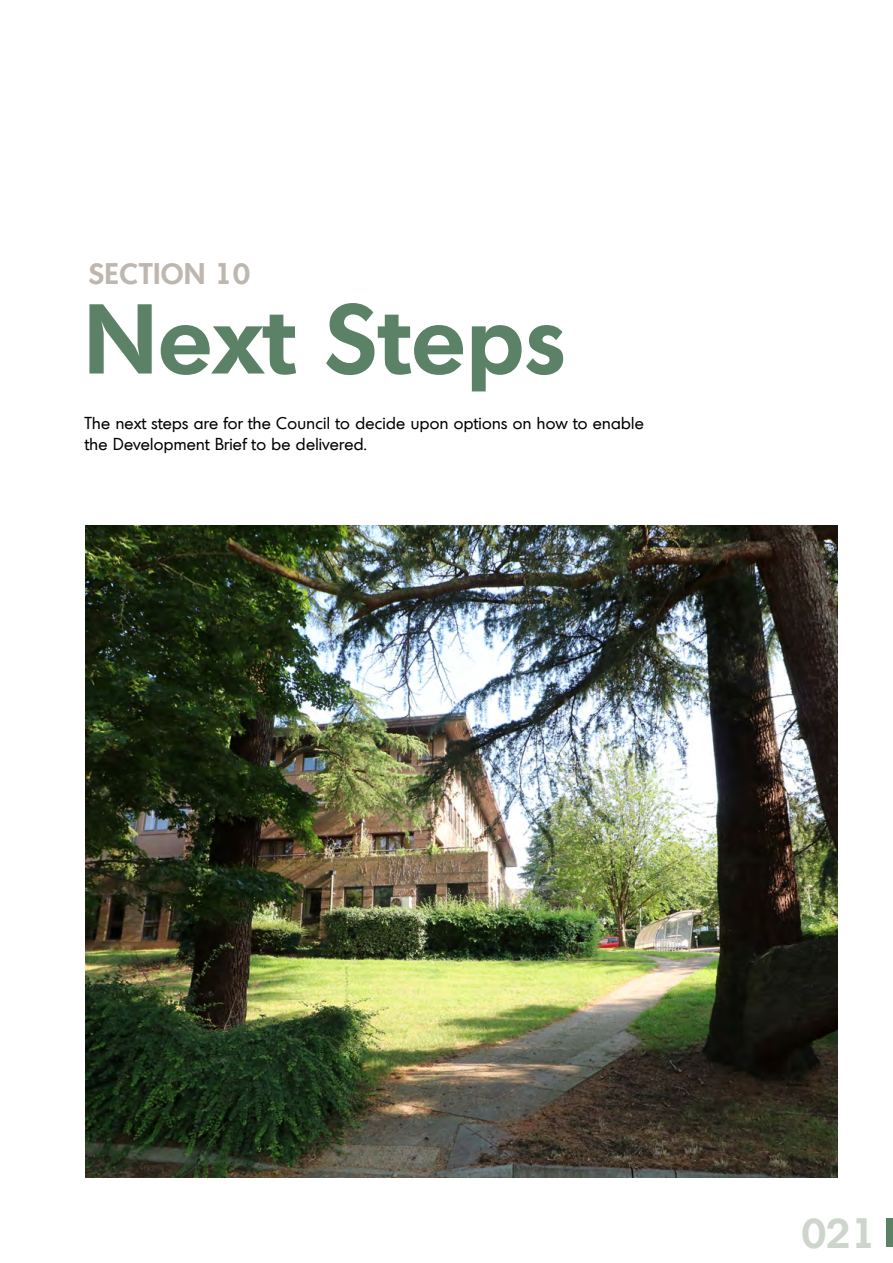
<style>
.page{position:relative;width:893px;height:1263px;background:#fff}
.page>*{position:absolute;margin:0;border:0;box-sizing:border-box;transform-origin:0 0}
.t1{font:600 96px "Montreal";letter-spacing:.02em;color:#5b8266}
.t2{font:600 40.5px "Montreal";color:#ced5cc}
.t3{font:600 28.5px "Montreal";letter-spacing:.02em;color:#bdb7b0}
.t4{font:16.5px/21px "Montreal";letter-spacing:.02em;color:#000}
</style>
<div class="page">
<div style="left:886px;top:1219px;width:7px;height:28px;background:#5b8266"></div>
<img style="left:85px;top:525px;width:753px;height:653px">
<h2 class="t3" style="left:89px;top:255px;width:163px">SECTION 10</h2>
<p class="t1" style="left:85px;top:275px;width:482px">Next Steps</p>
<p class="t4" style="left:85px;top:412px;width:560px">The next steps are for the Council to decide upon options on how to enable the Development Brief to be delivered.</p>
<h2 class="t2" style="left:801px;top:1206px;width:76px">021</h2>
</div>
